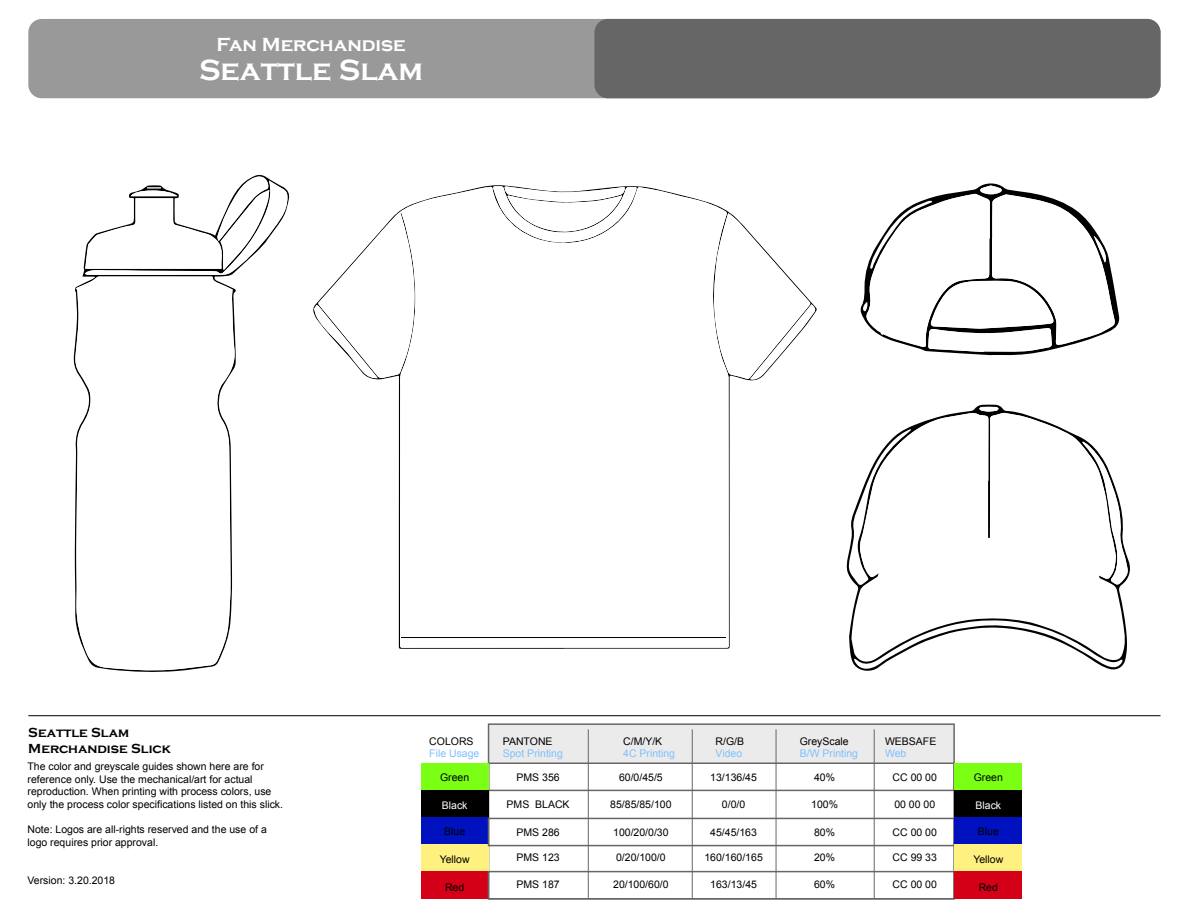
<style>
.page{position:relative;width:1188px;height:918px;background:#fff}
.page>*{position:absolute;margin:0;border:0;box-sizing:border-box;transform-origin:0 0}
.t1{font:700 30px "Copperplate Gothic";color:#fff}
.t2{font:700 19.5px "Copperplate Gothic";color:#fff}
.t3{font:700 13.5px/16.2px "Copperplate Gothic";color:#000}
.t4{font:10.5px/12.6px "Arial";color:#000}
.t5{font:10.5px "Arial";color:#7fc0ff}
.t6{font:10.5px "Arial";color:#fff}
</style>
<div class="page">
<div style="left:28px;top:19px;width:1133px;height:79px;background:#999;border-radius:14px"></div>
<div style="left:594px;top:19px;width:567px;height:79px;background:#666;border-radius:14px"></div>
<div style="left:489px;top:724px;width:465px;height:39px;background:#ebebeb"></div>
<hr style="left:28px;top:715px;width:1133px;height:1px;background:#000">
<div style="left:488px;top:723px;width:467px;height:177px;border:2px solid #666"></div>
<div style="left:488px;top:763px;width:467px;height:28px;border:2px solid #666"></div>
<div style="left:421px;top:763px;width:68px;height:27px;background:#7bff15"></div>
<div style="left:421px;top:790px;width:68px;height:27px;background:#000"></div>
<div style="left:421px;top:817px;width:68px;height:28px;background:#0011bf"></div>
<div style="left:421px;top:845px;width:68px;height:27px;background:#fff17f"></div>
<div style="left:421px;top:872px;width:68px;height:27px;background:#d40017"></div>
<div style="left:488px;top:818px;width:467px;height:28px;border:2px solid #666"></div>
<div style="left:488px;top:871px;width:467px;height:29px;border:2px solid #666"></div>
<hr style="left:776px;top:729px;width:1px;height:170px;background:#666">
<hr style="left:874px;top:729px;width:1px;height:170px;background:#666">
<hr style="left:692px;top:729px;width:1px;height:170px;background:#666">
<hr style="left:588px;top:729px;width:1px;height:170px;background:#666">
<div style="left:954px;top:763px;width:68px;height:27px;background:#7bff15"></div>
<div style="left:954px;top:790px;width:68px;height:27px;background:#000"></div>
<div style="left:954px;top:817px;width:68px;height:28px;background:#0011bf"></div>
<div style="left:954px;top:845px;width:68px;height:27px;background:#fff17f"></div>
<div style="left:954px;top:872px;width:68px;height:27px;background:#d40017"></div>
<svg style="left:318px;top:187px;width:411px;height:461px"></svg>
<svg style="left:493px;top:186px;width:144px;height:57px"></svg>
<svg style="left:314px;top:305px;width:64px;height:73px"></svg>
<svg style="left:714px;top:213px;width:101px;height:167px"></svg>
<hr style="left:402px;top:637px;width:324px;height:1px;background:#000">
<svg style="left:846px;top:405px;width:284px;height:266px"></svg>
<svg style="left:860px;top:280px;width:260px;height:75px"></svg>
<svg style="left:860px;top:407px;width:268px;height:236px"></svg>
<svg style="left:865px;top:183px;width:250px;height:169px"></svg>
<svg style="left:75px;top:276px;width:161px;height:395px"></svg>
<svg style="left:85px;top:175px;width:203px;height:100px"></svg>
<h2 class="t2" style="left:217px;top:34px;width:191px">Fan Merchandise</h2>
<h1 class="t1" style="left:199px;top:53px;width:226px">Seattle Slam</h1>
<p class="t3" style="left:28px;top:724px;width:144px">Seattle Slam<br>Merchandise Slick</p>
<p class="t4" style="left:503px;top:735px;width:51px">PANTONE</p>
<p class="t5" style="left:503px;top:747px;width:62px">Spot Printing</p>
<p class="t4" style="left:429px;top:735px;width:46px">COLORS</p>
<p class="t5" style="left:429px;top:747px;width:52px">File Usage</p>
<p class="t4" style="left:623px;top:735px;width:41px">C/M/Y/K</p>
<p class="t5" style="left:623px;top:747px;width:53px">4C Printing</p>
<p class="t4" style="left:716px;top:735px;width:30px">R/G/B</p>
<p class="t5" style="left:716px;top:747px;width:28px">Video</p>
<p class="t4" style="left:800px;top:735px;width:51px">GreyScale</p>
<p class="t5" style="left:800px;top:747px;width:60px">B/W Printing</p>
<p class="t4" style="left:885px;top:735px;width:53px">WEBSAFE</p>
<p class="t5" style="left:885px;top:747px;width:23px">Web</p>
<p class="t4" style="left:28px;top:760px;width:257px">The color and greyscale guides shown here are for reference only. Use the mechanical/art for actual reproduction. When printing with process colors, use only the process color specifications listed on this slick.</p>
<p class="t4" style="left:28px;top:823px;width:241px">Note: Logos are all-rights reserved and the use of a logo requires prior approval.</p>
<p class="t4" style="left:28px;top:874px;width:89px">Version: 3.20.2018</p>
<p class="t4" style="left:440px;top:771px;width:31px">Green</p>
<p class="t4" style="left:517px;top:771px;width:45px">PMS 356</p>
<p class="t4" style="left:619px;top:771px;width:45px">60/0/45/5</p>
<p class="t4" style="left:710px;top:771px;width:48px">13/136/45</p>
<p class="t4" style="left:814px;top:771px;width:23px">40%</p>
<p class="t4" style="left:893px;top:771px;width:46px">CC 00 00</p>
<p class="t4" style="left:507px;top:798px;width:65px">PMS BLACK</p>
<p class="t4" style="left:610px;top:798px;width:63px">85/85/85/100</p>
<p class="t4" style="left:722px;top:798px;width:25px">0/0/0</p>
<p class="t4" style="left:811px;top:798px;width:28px">100%</p>
<p class="t4" style="left:894px;top:798px;width:42px">00 00 00</p>
<p class="t4" style="left:517px;top:826px;width:45px">PMS 286</p>
<p class="t4" style="left:613px;top:826px;width:57px">100/20/0/30</p>
<p class="t4" style="left:710px;top:826px;width:48px">45/45/163</p>
<p class="t4" style="left:814px;top:826px;width:23px">80%</p>
<p class="t4" style="left:893px;top:826px;width:46px">CC 00 00</p>
<p class="t4" style="left:517px;top:851px;width:45px">PMS 123</p>
<p class="t4" style="left:616px;top:851px;width:51px">0/20/100/0</p>
<p class="t4" style="left:704px;top:851px;width:60px">160/160/165</p>
<p class="t4" style="left:814px;top:851px;width:23px">20%</p>
<p class="t4" style="left:893px;top:851px;width:46px">CC 99 33</p>
<p class="t4" style="left:517px;top:878px;width:45px">PMS 187</p>
<p class="t4" style="left:613px;top:878px;width:57px">20/100/60/0</p>
<p class="t4" style="left:710px;top:878px;width:48px">163/13/45</p>
<p class="t4" style="left:814px;top:878px;width:23px">60%</p>
<p class="t4" style="left:893px;top:878px;width:46px">CC 00 00</p>
<p class="t6" style="left:442px;top:799px;width:27px">Black</p>
<p class="t4" style="left:444px;top:825px;width:23px">Blue</p>
<p class="t4" style="left:440px;top:853px;width:31px">Yellow</p>
<p class="t4" style="left:445px;top:881px;width:21px">Red</p>
<p class="t4" style="left:974px;top:771px;width:31px">Green</p>
<p class="t6" style="left:976px;top:799px;width:27px">Black</p>
<p class="t4" style="left:978px;top:825px;width:23px">Blue</p>
<p class="t4" style="left:973px;top:853px;width:31px">Yellow</p>
<p class="t4" style="left:979px;top:881px;width:21px">Red</p>
</div>
